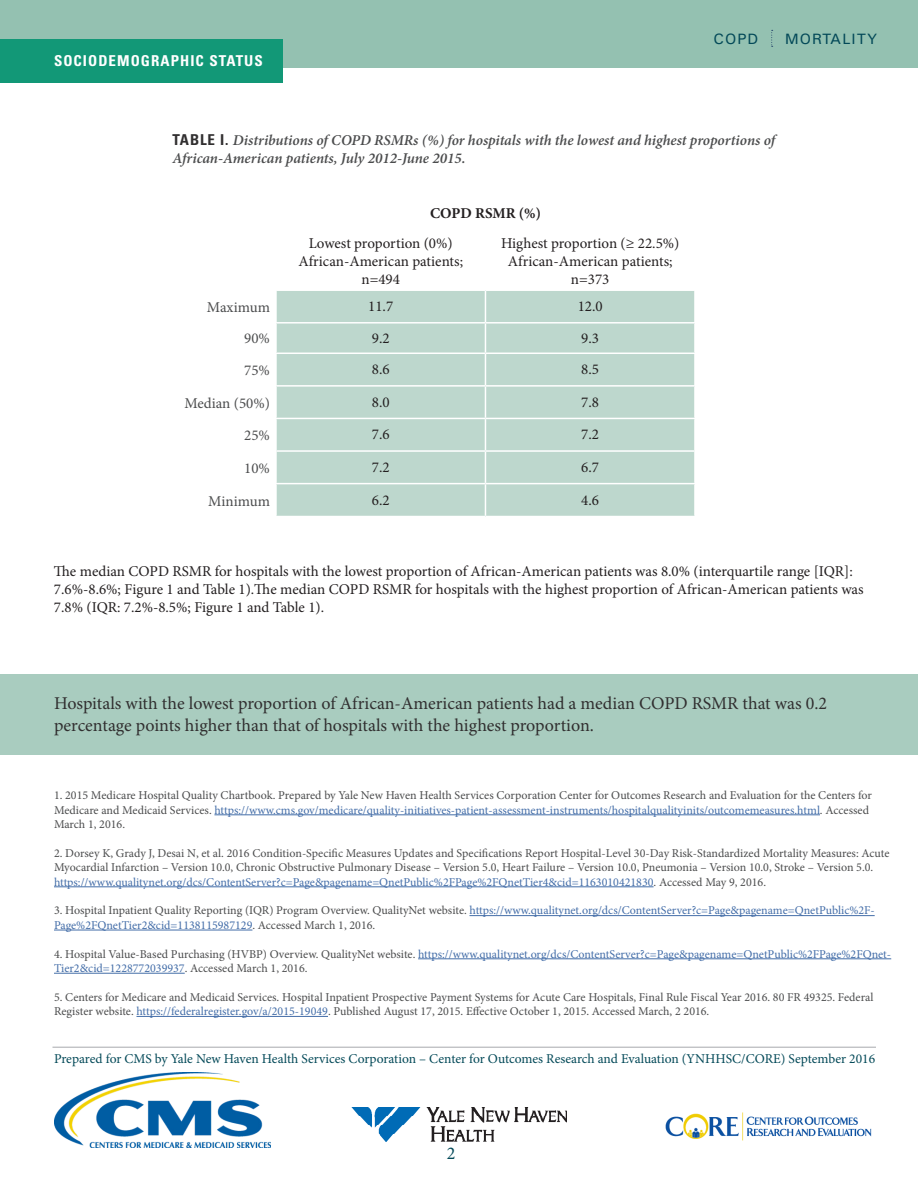
<style>
.page{position:relative;width:918px;height:1188px;background:#fff}
.page>*{position:absolute;margin:0;border:0;box-sizing:border-box;transform-origin:0 0}
.t1{font:18px/21.6px "Minion Pro";color:#312f30}
.t2{font:18px "Minion Pro";color:#034958}
.t3{font:15px/18px "Minion Pro";color:#231f20}
.t4{font:italic 600 15px/18px "Minion Pro";letter-spacing:-.005em;color:#4b4c4d}
.t5{font:15px "Minion Pro";color:#4b4c4d}
.t6{font:700 condensed 15px "Univers";letter-spacing:.07em;color:#fff}
.t7{font:15px "Univers";letter-spacing:.07em;color:#034958}
.t8{font:700 15px "Minion Pro";letter-spacing:-.005em;color:#231f20}
.t9{font:13.5px "Minion Pro";color:#034958}
.t10{font:12px/14.4px "Minion Pro";color:#4b4c4d}
.t11{font:12px/14.4px "Minion Pro";color:#436da8}
.s1{font-family:"Univers";font-weight:700;font-style:normal;font-stretch:condensed;color:#312f30}
.s2{color:#436da8}
.s3{color:#4b4c4d}
</style>
<div class="page">
<hr style="left:214px;top:815px;width:606px;height:1px;background:#436da8">
<hr style="left:54px;top:887px;width:600px;height:1px;background:#436da8">
<hr style="left:470px;top:915px;width:405px;height:1px;background:#436da8">
<hr style="left:54px;top:930px;width:198px;height:1px;background:#436da8">
<hr style="left:418px;top:959px;width:473px;height:1px;background:#436da8">
<hr style="left:54px;top:973px;width:131px;height:1px;background:#436da8">
<hr style="left:136px;top:1016px;width:192px;height:1px;background:#436da8">
<div style="left:0;top:0;width:918px;height:68px;background:#94c1b1"></div>
<svg style="left:771px;top:30px;width:2px;height:17px"></svg>
<div style="left:0;top:674px;width:918px;height:80px;background:#a9ccbf"></div>
<hr style="left:52px;top:1047px;width:824px;height:1px;background:#a8a9ad">
<div style="left:0;top:39px;width:283px;height:43px;background:#129877"></div>
<div style="left:276px;top:290px;width:209px;height:33px;background:#bdd7cd"></div>
<div style="left:485px;top:290px;width:210px;height:33px;background:#bdd7cd"></div>
<div style="left:276px;top:323px;width:209px;height:30px;background:#bdd7cd"></div>
<div style="left:485px;top:323px;width:210px;height:30px;background:#bdd7cd"></div>
<div style="left:276px;top:353px;width:209px;height:33px;background:#bdd7cd"></div>
<div style="left:485px;top:353px;width:210px;height:33px;background:#bdd7cd"></div>
<div style="left:276px;top:386px;width:209px;height:32px;background:#bdd7cd"></div>
<div style="left:485px;top:386px;width:210px;height:32px;background:#bdd7cd"></div>
<div style="left:276px;top:418px;width:209px;height:33px;background:#bdd7cd"></div>
<div style="left:485px;top:418px;width:210px;height:33px;background:#bdd7cd"></div>
<div style="left:276px;top:451px;width:209px;height:33px;background:#bdd7cd"></div>
<div style="left:485px;top:451px;width:210px;height:33px;background:#bdd7cd"></div>
<div style="left:276px;top:484px;width:209px;height:33px;background:#bdd7cd"></div>
<div style="left:485px;top:484px;width:210px;height:33px;background:#bdd7cd"></div>
<hr style="left:275px;top:289px;width:210px;height:2px;background:#fff">
<hr style="left:275px;top:291px;width:2px;height:31px;background:#fff">
<hr style="left:485px;top:289px;width:211px;height:2px;background:#fff">
<hr style="left:485px;top:291px;width:1px;height:31px;background:#fff">
<hr style="left:694px;top:291px;width:2px;height:31px;background:#fff">
<hr style="left:275px;top:322px;width:210px;height:2px;background:#fff">
<hr style="left:275px;top:324px;width:2px;height:29px;background:#fff">
<hr style="left:485px;top:322px;width:211px;height:2px;background:#fff">
<svg style="left:485px;top:324px;width:1px;height:29px"></svg>
<hr style="left:694px;top:324px;width:2px;height:29px;background:#fff">
<hr style="left:275px;top:353px;width:210px;height:1px;background:#fff">
<hr style="left:275px;top:354px;width:2px;height:31px;background:#fff">
<hr style="left:485px;top:353px;width:211px;height:1px;background:#fff">
<hr style="left:485px;top:354px;width:1px;height:31px;background:#fff">
<hr style="left:694px;top:354px;width:2px;height:31px;background:#fff">
<hr style="left:275px;top:385px;width:210px;height:2px;background:#fff">
<hr style="left:275px;top:387px;width:2px;height:31px;background:#fff">
<hr style="left:485px;top:385px;width:211px;height:2px;background:#fff">
<hr style="left:485px;top:387px;width:1px;height:31px;background:#fff">
<hr style="left:694px;top:387px;width:2px;height:31px;background:#fff">
<hr style="left:275px;top:418px;width:210px;height:1px;background:#fff">
<hr style="left:275px;top:419px;width:2px;height:31px;background:#fff">
<hr style="left:485px;top:418px;width:211px;height:1px;background:#fff">
<hr style="left:485px;top:419px;width:1px;height:31px;background:#fff">
<hr style="left:694px;top:419px;width:2px;height:31px;background:#fff">
<hr style="left:275px;top:450px;width:210px;height:2px;background:#fff">
<hr style="left:275px;top:452px;width:2px;height:31px;background:#fff">
<hr style="left:485px;top:450px;width:211px;height:2px;background:#fff">
<hr style="left:485px;top:452px;width:1px;height:31px;background:#fff">
<hr style="left:694px;top:452px;width:2px;height:31px;background:#fff">
<hr style="left:275px;top:483px;width:210px;height:1px;background:#fff">
<hr style="left:275px;top:484px;width:2px;height:32px;background:#fff">
<hr style="left:485px;top:483px;width:211px;height:1px;background:#fff">
<hr style="left:485px;top:484px;width:1px;height:32px;background:#fff">
<hr style="left:694px;top:484px;width:2px;height:32px;background:#fff">
<hr style="left:275px;top:516px;width:210px;height:1px;background:#fff">
<hr style="left:485px;top:516px;width:211px;height:1px;background:#fff">
<img style="left:54px;top:1073px;width:216px;height:75px">
<img style="left:665px;top:1112px;width:207px;height:29px">
<img style="left:351px;top:1107px;width:216px;height:35px">
<p class="t6" style="left:54px;top:51px;width:210px">SOCIODEMOGRAPHIC STATUS</p>
<p class="t7" style="left:713px;top:29px;width:46px">COPD</p>
<p class="t7" style="left:785px;top:29px;width:94px">MORTALITY</p>
<p class="t4" style="left:172px;top:131px;width:604px"><span class="s1">TABLE I.</span> Distributions of COPD RSMRs (%) for hospitals with the lowest and highest proportions of<br>African-American patients, July 2012-June 2015.</p>
<p class="t8" style="left:430px;top:203px;width:112px">COPD RSMR (%)</p>
<p class="t3" style="left:309px;top:235px;width:145px">Lowest proportion (0%)</p>
<p class="t3" style="left:501px;top:235px;width:180px">Highest proportion (≥ 22.5%)</p>
<p class="t3" style="left:298px;top:253px;width:166px">African-American patients;</p>
<p class="t3" style="left:508px;top:253px;width:166px">African-American patients;</p>
<p class="t3" style="left:361px;top:271px;width:40px">n=494</p>
<p class="t3" style="left:571px;top:271px;width:40px">n=373</p>
<p class="t5" style="left:207px;top:297px;width:65px">Maximum</p>
<p class="t3" style="left:368px;top:297px;width:27px">11.7</p>
<p class="t3" style="left:578px;top:297px;width:27px">12.0</p>
<p class="t5" style="left:244px;top:329px;width:27px">90%</p>
<p class="t3" style="left:372px;top:329px;width:19px">9.2</p>
<p class="t3" style="left:581px;top:329px;width:19px">9.3</p>
<p class="t5" style="left:244px;top:360px;width:27px">75%</p>
<p class="t3" style="left:372px;top:361px;width:19px">8.6</p>
<p class="t3" style="left:581px;top:361px;width:19px">8.5</p>
<p class="t5" style="left:184px;top:393px;width:87px">Median (50%)</p>
<p class="t3" style="left:372px;top:393px;width:19px">8.0</p>
<p class="t3" style="left:581px;top:393px;width:19px">7.8</p>
<p class="t5" style="left:244px;top:425px;width:27px">25%</p>
<p class="t3" style="left:372px;top:426px;width:19px">7.6</p>
<p class="t3" style="left:581px;top:426px;width:19px">7.2</p>
<p class="t5" style="left:244px;top:458px;width:27px">10%</p>
<p class="t3" style="left:372px;top:458px;width:19px">7.2</p>
<p class="t3" style="left:581px;top:458px;width:19px">6.7</p>
<p class="t5" style="left:208px;top:491px;width:63px">Minimum</p>
<p class="t3" style="left:372px;top:491px;width:19px">6.2</p>
<p class="t3" style="left:581px;top:491px;width:19px">4.6</p>
<p class="t3" style="left:54px;top:562px;width:811px">The median COPD RSMR for hospitals with the lowest proportion of African-American patients was 8.0% (interquartile range [IQR]:<br>7.6%-8.6%; Figure 1 and Table 1).The median COPD RSMR for hospitals with the highest proportion of African-American patients was<br>7.8% (IQR: 7.2%-8.5%; Figure 1 and Table 1).</p>
<p class="t1" style="left:54px;top:693px;width:775px">Hospitals with the lowest proportion of African-American patients had a median COPD RSMR that was 0.2 percentage points higher than that of hospitals with the highest proportion.</p>
<p class="t10" style="left:54px;top:788px;width:819px">1. 2015 Medicare Hospital Quality Chartbook. Prepared by Yale New Haven Health Services Corporation Center for Outcomes Research and Evaluation for the Centers for<br>Medicare and Medicaid Services. <span class="s2">https://www.cms.gov/medicare/quality-initiatives-patient-assessment-instruments/hospitalqualityinits/outcomemeasures.html</span>. Accessed<br>March 1, 2016.</p>
<p class="t10" style="left:54px;top:846px;width:837px">2. Dorsey K, Grady J, Desai N, et al. 2016 Condition-Specific Measures Updates and Specifications Report Hospital-Level 30-Day Risk-Standardized Mortality Measures: Acute<br>Myocardial Infarction – Version 10.0, Chronic Obstructive Pulmonary Disease – Version 5.0, Heart Failure – Version 10.0, Pneumonia – Version 10.0, Stroke – Version 5.0. <span class="s2">https://www.qualitynet.org/dcs/ContentServer?c=Page&amp;pagename=QnetPublic%2FPage%2FQnetTier4&amp;cid=1163010421830</span>. Accessed May 9, 2016.</p>
<p class="t11" style="left:54px;top:903px;width:822px"><span class="s3">3. Hospital Inpatient Quality Reporting (IQR) Program Overview. QualityNet website.</span> https://www.qualitynet.org/dcs/ContentServer?c=Page&amp;pagename=QnetPublic%2F-<br>Page%2FQnetTier2&amp;cid=1138115987129<span class="s3">. Accessed March 1, 2016.</span></p>
<p class="t11" style="left:54px;top:947px;width:839px"><span class="s3">4. Hospital Value-Based Purchasing (HVBP) Overview. QualityNet website.</span> https://www.qualitynet.org/dcs/ContentServer?c=Page&amp;pagename=QnetPublic%2FPage%2FQnet-<br>Tier2&amp;cid=1228772039937<span class="s3">. Accessed March 1, 2016.</span></p>
<p class="t10" style="left:54px;top:990px;width:821px">5. Centers for Medicare and Medicaid Services. Hospital Inpatient Prospective Payment Systems for Acute Care Hospitals, Final Rule Fiscal Year 2016. 80 FR 49325. Federal<br>Register website. <span class="s2">https://federalregister.gov/a/2015-19049</span>. Published August 17, 2015. Effective October 1, 2015. Accessed March, 2 2016.</p>
<p class="t9" style="left:54px;top:1049px;width:823px">Prepared for CMS by Yale New Haven Health Services Corporation – Center for Outcomes Research and Evaluation (YNHHSC/CORE) September 2016</p>
<h1 class="t2" style="left:447px;top:1141px;width:10px">2</h1>
</div>
